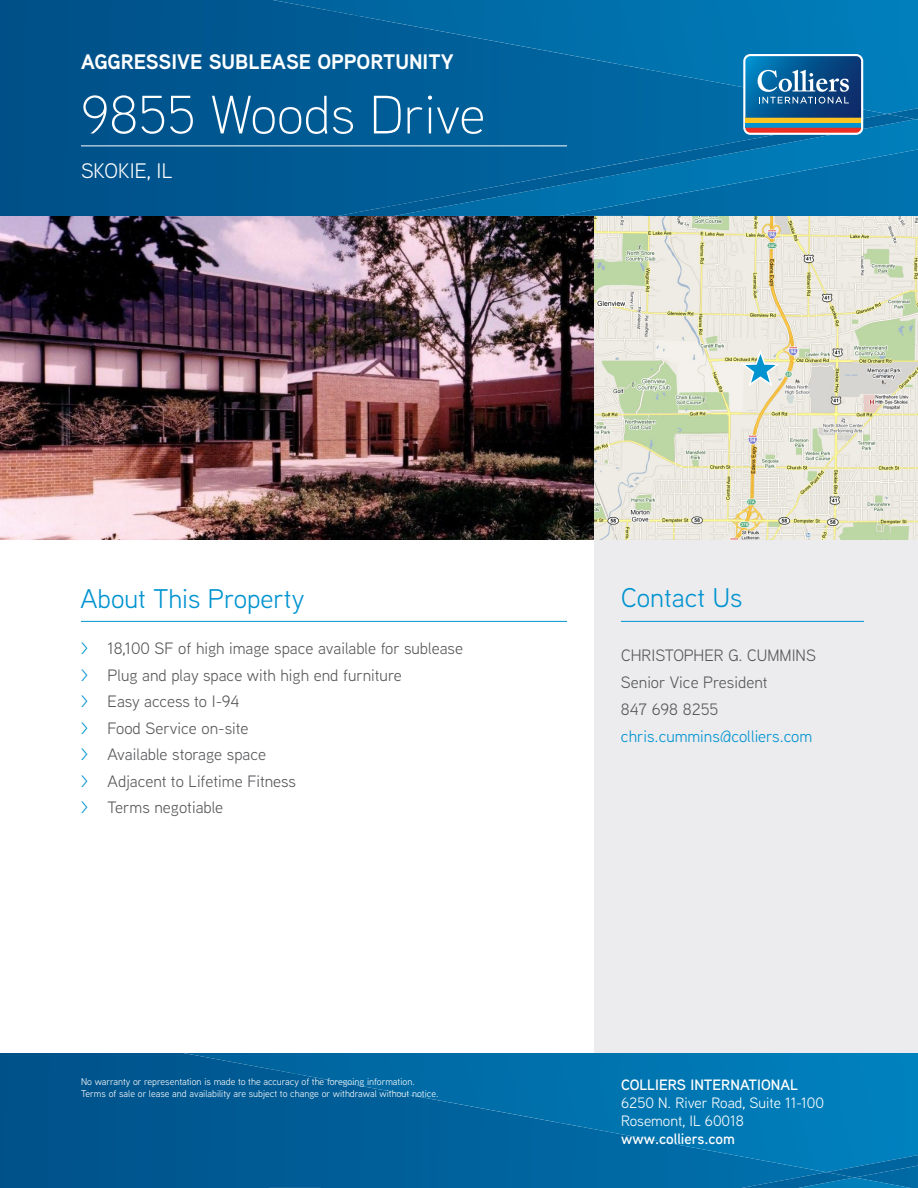
<style>
.page{position:relative;width:918px;height:1188px;background:#fff}
.page>*{position:absolute;margin:0;border:0;box-sizing:border-box;transform-origin:0 0}
.Property_Headline{font:300 54px "Aaux Next";color:#fff}
.subheads{font:27px "Aaux Next";color:#0093d0}
.for_sale{font:700 21px "Aaux Next";color:#fff}
.for_sale-2{font:21px "Aaux Next";color:#fff}
.grey_bullets{font:16.5px "Aaux Next";color:#57585a}
.grey_bullets-2{font:16.5px "Aaux Next";color:#0093d0}
.t1{font:15px "Aaux Next";color:#fff}
.Blue_Subhead_REG_10p{font:600 15px "Aaux Next";color:#fff}
.t2{font:9.75px/12px "Aaux Next";color:#fff}
.s1{color:#0093d0}
</style>
<div class="page">
<div style="left:594px;top:540px;width:324px;height:525px;background:#ececee"></div>
<div style="left:0;top:1053px;width:268px;height:135px;background:#00568f"></div>
<div style="left:268px;top:1074px;width:52px;height:114px;background:#005c95"></div>
<div style="left:320px;top:1123px;width:236px;height:65px;background:#00619b"></div>
<img style="left:652px;top:1172px;width:89px;height:6px">
<img style="left:183px;top:1053px;width:735px;height:21px">
<img style="left:292px;top:1073px;width:626px;height:50px">
<img style="left:556px;top:1122px;width:362px;height:50px">
<img style="left:911px;top:1178px;width:7px;height:10px">
<img style="left:826px;top:1155px;width:92px;height:23px">
<img style="left:652px;top:1178px;width:89px;height:10px">
<img style="left:855px;top:1178px;width:56px;height:10px">
<div style="left:550px;top:1172px;width:102px;height:16px;background:#0068a3"></div>
<img style="left:741px;top:1172px;width:114px;height:16px">
<img style="left:0;top:216px;width:918px;height:324px">
<div style="left:0;top:0;width:329px;height:216px;background:#00558e"></div>
<div style="left:329px;top:16px;width:52px;height:196px;background:#005c95"></div>
<div style="left:381px;top:65px;width:263px;height:151px;background:#00619b"></div>
<div style="left:644px;top:114px;width:274px;height:102px;background:#006fab"></div>
<img style="left:273px;top:0;width:645px;height:16px">
<img style="left:353px;top:15px;width:565px;height:50px">
<img style="left:617px;top:64px;width:301px;height:50px">
<img style="left:887px;top:108px;width:31px;height:11px">
<img style="left:631px;top:133px;width:210px;height:70px">
<img style="left:840px;top:119px;width:78px;height:45px">
<img style="left:394px;top:182px;width:186px;height:34px">
<img style="left:579px;top:176px;width:53px;height:36px">
<img style="left:160px;top:212px;width:177px;height:4px">
<img style="left:611px;top:146px;width:102px;height:30px">
<img style="left:712px;top:114px;width:204px;height:43px">
<img style="left:357px;top:193px;width:102px;height:23px">
<img style="left:458px;top:165px;width:154px;height:39px">
<img style="left:337px;top:212px;width:21px;height:4px">
<svg style="left:743px;top:54px;width:120px;height:81px;background:#4b7796"></svg>
<hr style="left:81px;top:146px;width:486px;height:1px;background:#fff">
<hr style="left:621px;top:621px;width:243px;height:1px;background:#0093d0">
<hr style="left:81px;top:621px;width:486px;height:1px;background:#0093d0">
<svg style="left:739px;top:350px;width:43px;height:38px;background:#c1dad9"></svg>
<p class="for_sale" style="left:81px;top:47px;width:374px">AGGRESSIVE SUBLEASE OPPORTUNITY</p>
<p class="Property_Headline" style="left:81px;top:79px;width:406px">9855 Woods Drive</p>
<p class="for_sale-2" style="left:81px;top:157px;width:93px">SKOKIE, IL</p>
<p class="subheads" style="left:81px;top:580px;width:225px">About This Property</p>
<p class="subheads" style="left:621px;top:580px;width:123px">Contact Us</p>
<p class="grey_bullets" style="left:621px;top:645px;width:196px">CHRISTOPHER G. CUMMINS</p>
<p class="grey_bullets" style="left:621px;top:672px;width:148px">Senior Vice President</p>
<p class="grey_bullets" style="left:621px;top:699px;width:99px">847 698 8255</p>
<p class="grey_bullets-2" style="left:621px;top:726px;width:193px">chris.cummins@colliers.com</p>
<p class="grey_bullets" style="left:81px;top:637px;width:384px"><span class="s1">&gt;</span> 18,100 SF of high image space available for sublease</p>
<p class="grey_bullets" style="left:81px;top:664px;width:323px"><span class="s1">&gt;</span> Plug and play space with high end furniture</p>
<p class="grey_bullets" style="left:81px;top:690px;width:160px"><span class="s1">&gt;</span> Easy access to I-94</p>
<p class="grey_bullets" style="left:81px;top:717px;width:169px"><span class="s1">&gt;</span> Food Service on-site</p>
<p class="grey_bullets" style="left:81px;top:744px;width:187px"><span class="s1">&gt;</span> Available storage space</p>
<p class="grey_bullets" style="left:81px;top:770px;width:217px"><span class="s1">&gt;</span> Adjacent to Lifetime Fitness</p>
<p class="grey_bullets" style="left:81px;top:797px;width:144px"><span class="s1">&gt;</span> Terms negotiable</p>
<p class="t2" style="left:81px;top:1076px;width:359px">No warranty or representation is made to the accuracy of the foregoing information.<br>Terms of sale or lease and availability are subject to change or withdrawal without notice.</p>
<p class="Blue_Subhead_REG_10p" style="left:621px;top:1075px;width:179px">COLLIERS INTERNATIONAL</p>
<p class="t1" style="left:621px;top:1093px;width:205px">6250 N. River Road, Suite 11-100</p>
<p class="t1" style="left:621px;top:1111px;width:124px">Rosemont, IL 60018</p>
<p class="Blue_Subhead_REG_10p" style="left:621px;top:1129px;width:115px">www.colliers.com</p>
</div>
